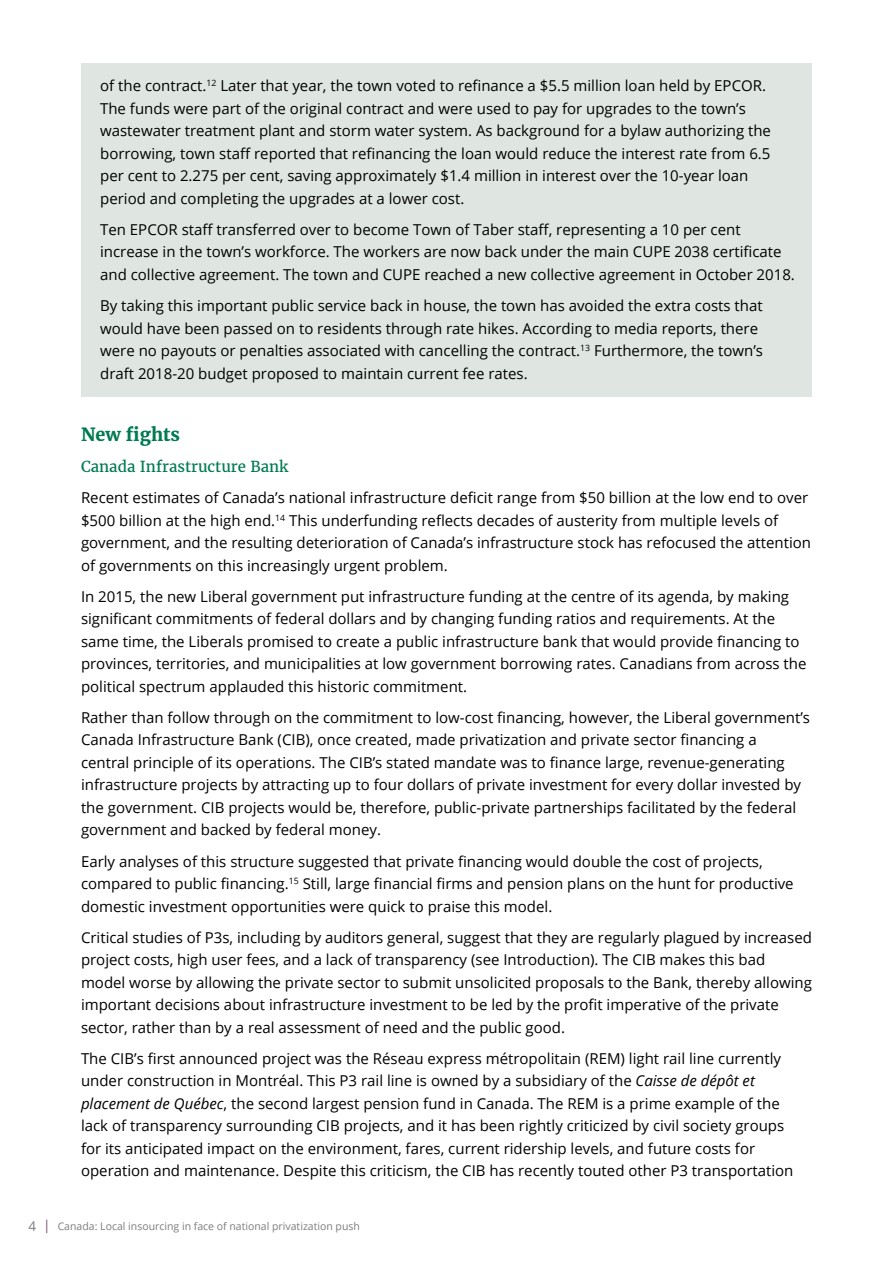
<style>
.page{position:relative;width:893px;height:1263px;background:#fff}
.page>*{position:absolute;margin:0;border:0;box-sizing:border-box;transform-origin:0 0}
.t1{font:700 18px "Merriweather";color:#007a52}
.t2{font:15px/22.5px "Open Sans";color:#000}
.t3{font:15px "Merriweather";color:#007a52}
.t4{font:10.5px "Open Sans";color:#7c7c81}
.s1{font-style:italic}
.s2{font-size:13.5px}
.s3{font-size:13.5px;color:#7a5671}
</style>
<div class="page">
<div style="left:81px;top:64px;width:731px;height:333px;background:#dfe6e1"></div>
<p class="t2" style="left:100px;top:74px;width:672px">of the contract.<sup>12</sup> Later that year, the town voted to refinance a $5.5 million loan held by EPCOR.<br>The funds were part of the original contract and were used to pay for upgrades to the town’s wastewater treatment plant and storm water system. As background for a bylaw authorizing the borrowing, town staff reported that refinancing the loan would reduce the interest rate from 6.5 per cent to 2.275 per cent, saving approximately $1.4 million in interest over the 10-year loan period and completing the upgrades at a lower cost.</p>
<p class="t2" style="left:100px;top:218px;width:696px">Ten EPCOR staff transferred over to become Town of Taber staff, representing a 10 per cent increase in the town’s workforce. The workers are now back under the main CUPE 2038 certificate and collective agreement. The town and CUPE reached a new collective agreement in October 2018.</p>
<p class="t2" style="left:100px;top:294px;width:664px">By taking this important public service back in house, the town has avoided the extra costs that would have been passed on to residents through rate hikes. According to media reports, there were no payouts or penalties associated with cancelling the contract.<sup>13</sup> Furthermore, the town’s draft 2018-20 budget proposed to maintain current fee rates.</p>
<p class="t1" style="left:81px;top:423px;width:101px">New fights</p>
<p class="t3" style="left:81px;top:457px;width:209px">Canada Infrastructure Bank</p>
<p class="t2" style="left:81px;top:486px;width:731px">Recent estimates of Canada’s national infrastructure deficit range from $50 billion at the low end to over $500 billion at the high end.<sup>14</sup> This underfunding reflects decades of austerity from multiple levels of government, and the resulting deterioration of Canada’s infrastructure stock has refocused the attention of governments on this increasingly urgent problem.</p>
<p class="t2" style="left:81px;top:585px;width:727px">In 2015, the new Liberal government put infrastructure funding at the centre of its agenda, by making significant commitments of federal dollars and by changing funding ratios and requirements. At the same time, the Liberals promised to create a public infrastructure bank that would provide financing to provinces, territories, and municipalities at low government borrowing rates. Canadians from across the political spectrum applauded this historic commitment.</p>
<p class="t2" style="left:81px;top:706px;width:731px">Rather than follow through on the commitment to low-cost financing, however, the Liberal government’s Canada Infrastructure Bank (CIB), once created, made privatization and private sector financing a<br>central principle of its operations. The CIB’s stated mandate was to finance large, revenue-generating infrastructure projects by attracting up to four dollars of private investment for every dollar invested by the government. CIB projects would be, therefore, public-private partnerships facilitated by the federal government and backed by federal money.</p>
<p class="t2" style="left:81px;top:849px;width:714px">Early analyses of this structure suggested that private financing would double the cost of projects, compared to public financing.<sup>15</sup> Still, large financial firms and pension plans on the hunt for productive domestic investment opportunities were quick to praise this model.</p>
<p class="t2" style="left:81px;top:926px;width:732px">Critical studies of P3s, including by auditors general, suggest that they are regularly plagued by increased project costs, high user fees, and a lack of transparency (see Introduction). The CIB makes this bad model worse by allowing the private sector to submit unsolicited proposals to the Bank, thereby allowing important decisions about infrastructure investment to be led by the profit imperative of the private sector, rather than by a real assessment of need and the public good.</p>
<p class="t2" style="left:81px;top:1047px;width:714px">The CIB’s first announced project was the Réseau express métropolitain (REM) light rail line currently under construction in Montréal. This P3 rail line is owned by a subsidiary of the <span class="s1">Caisse de dépôt et placement de Québec</span>, the second largest pension fund in Canada. The REM is a prime example of the lack of transparency surrounding CIB projects, and it has been rightly criticized by civil society groups for its anticipated impact on the environment, fares, current ridership levels, and future costs for operation and maintenance. Despite this criticism, the CIB has recently touted other P3 transportation</p>
<p class="t4" style="left:29px;top:1218px;width:333px"><span class="s2">4</span> <span class="s3">|</span> Canada: Local insourcing in face of national privatization push</p>
</div>
